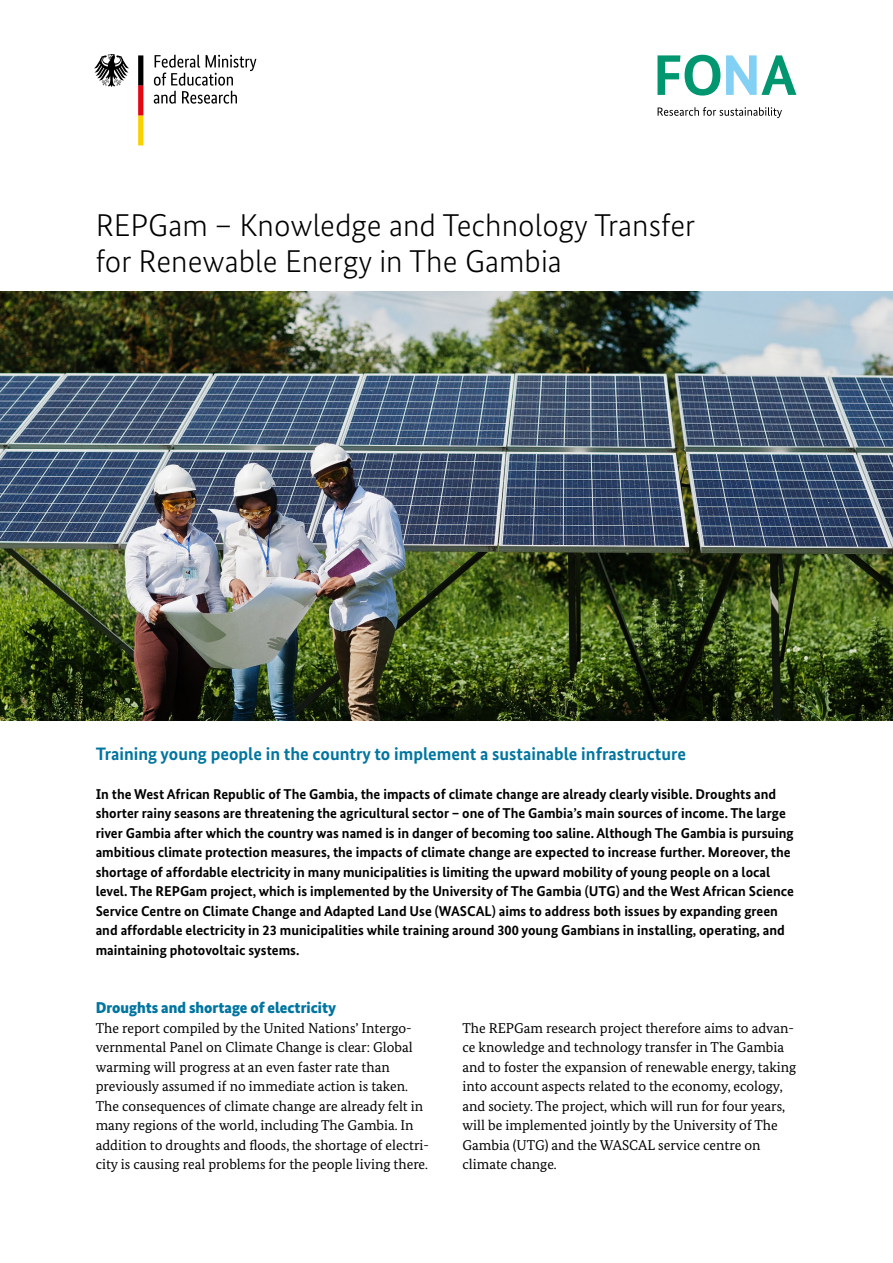
<style>
.page{position:relative;width:893px;height:1263px;background:#fff}
.page>*{position:absolute;margin:0;border:0;box-sizing:border-box;transform-origin:0 0}
.t1{font:300 31.5px/36px "Bundes Sans";color:#000}
.t2{font:700 18px "Bundes Sans";color:#0075a0}
.t3{font:900 15.75px "Bundes Sans";color:#0075a0}
.t4{font:700 14.25px/19.5px "Bundes Sans";color:#000}
.t5{font:14.25px/19.5px "Bundes Serif";color:#000}
</style>
<div class="page">
<svg style="left:154px;top:55px;width:102px;height:49px"></svg>
<svg style="left:94px;top:54px;width:35px;height:33px"></svg>
<svg style="left:138px;top:55px;width:5px;height:90px"></svg>
<svg style="left:657px;top:55px;width:63px;height:41px"></svg>
<svg style="left:726px;top:55px;width:70px;height:40px"></svg>
<svg style="left:658px;top:107px;width:124px;height:11px"></svg>
<img style="left:0;top:291px;width:893px;height:429px">
<h1 class="t1" style="left:96px;top:208px;width:601px">REPGam – Knowledge and Technology Transfer for Renewable Energy in The Gambia</h1>
<h2 class="t2" style="left:96px;top:742px;width:592px">Training young people in the country to implement a sustainable infrastructure</h2>
<p class="t4" style="left:96px;top:784px;width:700px">In the West African Republic of The Gambia, the impacts of climate change are already clearly visible. Droughts and shorter rainy seasons are threatening the agricultural sector – one of The Gambia’s main sources of income. The large river Gambia after which the country was named is in danger of becoming too saline. Although The Gambia is pursuing ambitious climate protection measures, the impacts of climate change are expected to increase further. Moreover, the shortage of affordable electricity in many municipalities is limiting the upward mobility of young people on a local level. The REPGam project, which is implemented by the University of The Gambia (UTG) and the West African Science Service Centre on Climate Change and Adapted Land Use (WASCAL) aims to address both issues by expanding green and affordable electricity in 23 municipalities while training around 300 young Gambians in installing, operating, and maintaining photovoltaic systems.</p>
<h3 class="t3" style="left:96px;top:998px;width:242px">Droughts and shortage of electricity</h3>
<p class="t5" style="left:96px;top:1018px;width:335px">The report compiled by the United Nations’ Intergo&shy;vernmental Panel on Climate Change is clear: Global warming will progress at an even faster rate than previously assumed if no immediate action is taken.<br>The consequences of climate change are already felt in many regions of the world, including The Gambia. In addition to droughts and floods, the shortage of electri&shy;city is causing real problems for the people living there.</p>
<p class="t5" style="left:462px;top:1018px;width:335px">The REPGam research project therefore aims to advan&shy;ce knowledge and technology transfer in The Gambia and to foster the expansion of renewable energy, taking into account aspects related to the economy, ecology, and society. The project, which will run for four years, will be implemented jointly by the University of The Gambia (UTG) and the WASCAL service centre on climate change.</p>
</div>
